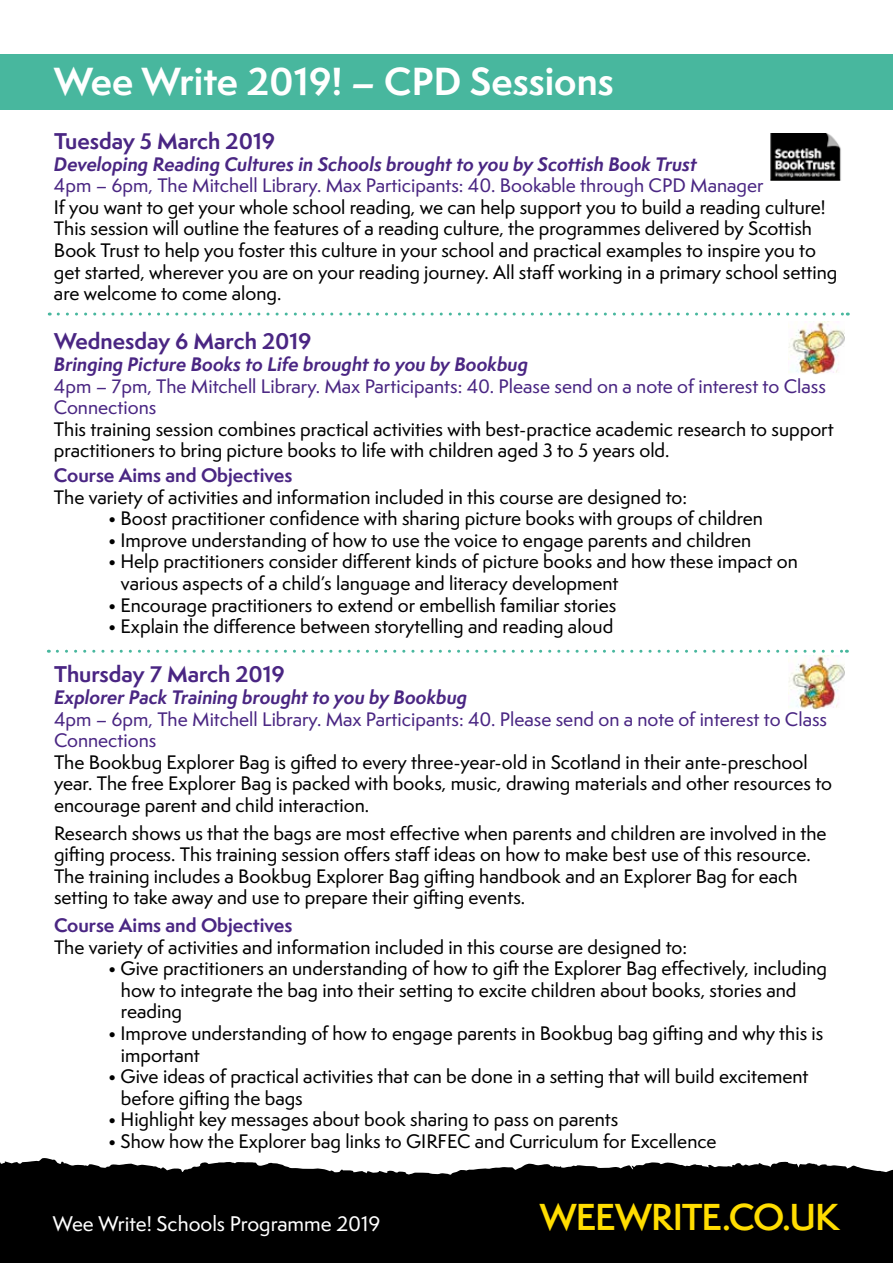
<style>
.page{position:relative;width:893px;height:1263px;background:#fff}
.page>*{position:absolute;margin:0;border:0;box-sizing:border-box;transform-origin:0 0}
.t1{font:700 36px "Semplicita Pro";color:#fff}
.t2{font:600 34.5px "Semplicita Pro";letter-spacing:-.025em;color:#fd0}
.t3{font:700 21px "Semplicita Pro";color:#4a2683}
.t4{font:500 19.5px "Semplicita Pro";color:#fff}
.t5{font:500 18px/21.6px "Semplicita Pro";color:#000}
.t6{font:500 18px/21.6px "Semplicita Pro";color:#4a2683}
.t7{font:italic 700 18px "Semplicita Pro";color:#4a2683}
.t8{font:700 18px "Semplicita Pro";color:#4a2683}
</style>
<div class="page">
<div style="left:0;top:1153px;width:893px;height:110px;background:#000"></div>
<svg style="left:0;top:1153px;width:893px;height:22px"></svg>
<div style="left:0;top:54px;width:893px;height:55px;background:#48b79e"></div>
<img style="left:770px;top:133px;width:71px;height:48px">
<img style="left:789px;top:321px;width:56px;height:53px">
<img style="left:789px;top:656px;width:56px;height:53px">
<svg style="left:58px;top:313px;width:790px;height:3px"></svg>
<svg style="left:57px;top:650px;width:790px;height:3px"></svg>
<h1 class="t1" style="left:54px;top:54px;width:561px">Wee Write 2019! – CPD Sessions</h1>
<p class="t3" style="left:54px;top:125px;width:223px">Tuesday 5 March 2019</p>
<p class="t7" style="left:54px;top:150px;width:644px">Developing Reading Cultures in Schools brought to you by Scottish Book Trust</p>
<p class="t6" style="left:54px;top:174px;width:711px">4pm – 6pm, The Mitchell Library. Max Participants: 40. Bookable through CPD Manager</p>
<p class="t5" style="left:54px;top:196px;width:785px">If you want to get your whole school reading, we can help support you to build a reading culture!<br>This session will outline the features of a reading culture, the programmes delivered by Scottish Book Trust to help you foster this culture in your school and practical examples to inspire you to get started, wherever you are on your reading journey. All staff working in a primary school setting are welcome to come along.</p>
<p class="t3" style="left:54px;top:326px;width:259px">Wednesday 6 March 2019</p>
<p class="t7" style="left:54px;top:351px;width:476px">Bringing Picture Books to Life brought to you by Bookbug</p>
<p class="t6" style="left:54px;top:375px;width:773px">4pm – 7pm, The Mitchell Library. Max Participants: 40. Please send on a note of interest to Class<br>Connections</p>
<p class="t5" style="left:54px;top:418px;width:781px">This training session combines practical activities with best-practice academic research to support practitioners to bring picture books to life with children aged 3 to 5 years old.</p>
<p class="t8" style="left:54px;top:462px;width:240px">Course Aims and Objectives</p>
<p class="t5" style="left:54px;top:486px;width:635px">The variety of activities and information included in this course are designed to:</p>
<p class="t5" style="left:108px;top:507px;width:656px">• Boost practitioner confidence with sharing picture books with groups of children</p>
<p class="t5" style="left:108px;top:529px;width:645px">• Improve understanding of how to use the voice to engage parents and children</p>
<p class="t5" style="left:121px;top:551px;width:678px;text-indent:-13px">• Help practitioners consider different kinds of picture books and how these impact on various aspects of a child’s language and literacy development</p>
<p class="t5" style="left:108px;top:594px;width:510px">• Encourage practitioners to extend or embellish familiar stories</p>
<p class="t5" style="left:108px;top:615px;width:507px">• Explain the difference between storytelling and reading aloud</p>
<p class="t3" style="left:54px;top:659px;width:232px">Thursday 7 March 2019</p>
<p class="t7" style="left:54px;top:684px;width:415px">Explorer Pack Training brought to you by Bookbug</p>
<p class="t6" style="left:54px;top:708px;width:775px">4pm – 6pm, The Mitchell Library. Max Participants: 40. Please send on a note of interest to Class<br>Connections</p>
<p class="t5" style="left:54px;top:751px;width:780px">The Bookbug Explorer Bag is gifted to every three-year-old in Scotland in their ante-preschool year. The free Explorer Bag is packed with books, music, drawing materials and other resources to encourage parent and child interaction.</p>
<p class="t5" style="left:54px;top:822px;width:774px">Research shows us that the bags are most effective when parents and children are involved in the gifting process. This training session offers staff ideas on how to make best use of this resource.<br>The training includes a Bookbug Explorer Bag gifting handbook and an Explorer Bag for each setting to take away and use to prepare their gifting events.</p>
<p class="t8" style="left:54px;top:912px;width:240px">Course Aims and Objectives</p>
<p class="t5" style="left:54px;top:936px;width:635px">The variety of activities and information included in this course are designed to:</p>
<p class="t5" style="left:121px;top:957px;width:708px;text-indent:-13px">• Give practitioners an understanding of how to gift the Explorer Bag effectively, including how to integrate the bag into their setting to excite children about books, stories and reading</p>
<p class="t5" style="left:121px;top:1022px;width:704px;text-indent:-13px">• Improve understanding of how to engage parents in Bookbug bag gifting and why this is important</p>
<p class="t5" style="left:121px;top:1065px;width:689px;text-indent:-13px">• Give ideas of practical activities that can be done in a setting that will build excitement before gifting the bags</p>
<p class="t5" style="left:108px;top:1109px;width:512px">• Highlight key messages about book sharing to pass on parents</p>
<p class="t5" style="left:108px;top:1130px;width:610px">• Show how the Explorer bag links to GIRFEC and Curriculum for Excellence</p>
<p class="t4" style="left:53px;top:1209px;width:329px">Wee Write! Schools Programme 2019</p>
<h2 class="t2" style="left:540px;top:1192px;width:301px">WEEWRITE.CO.UK</h2>
</div>
